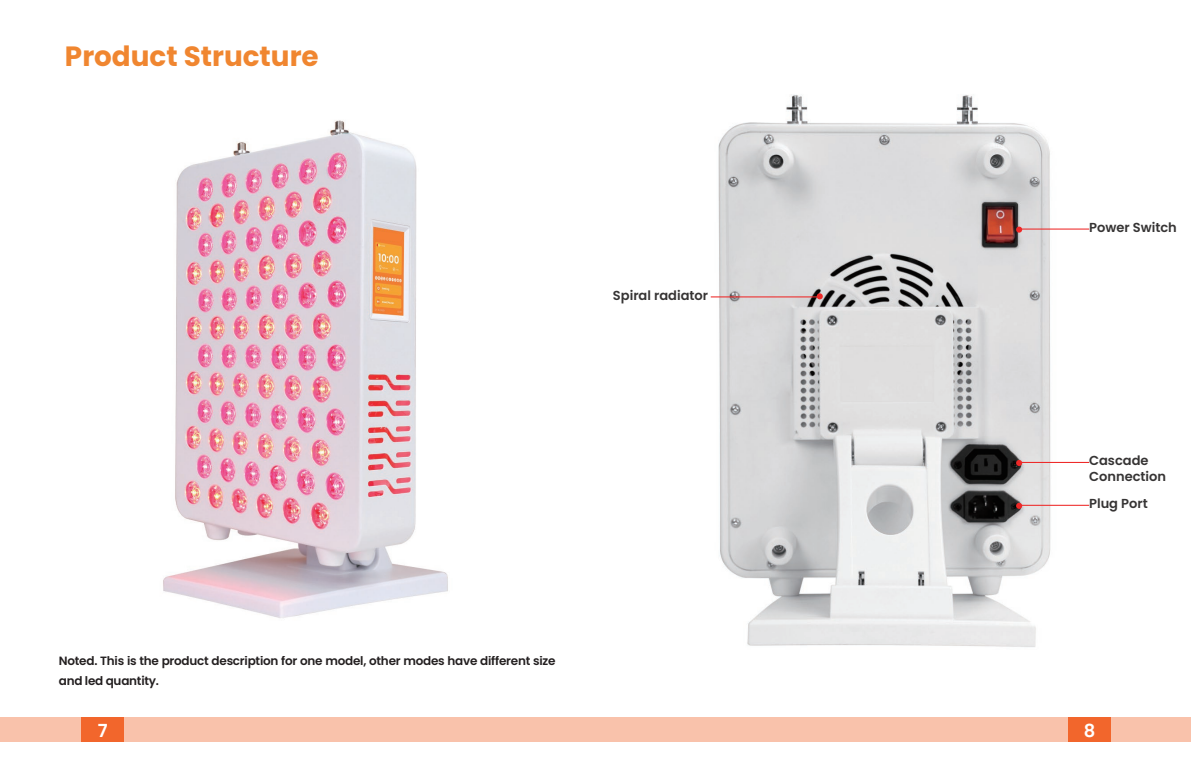
<style>
.page{position:relative;width:1191px;height:766px;background:#fff}
.page>*{position:absolute;margin:0;border:0;box-sizing:border-box;transform-origin:0 0}
.t1{font:700 27.75px "Poppins";color:#f08630}
.t2{font:600 18px "Poppins";color:#fff}
.t3{font:600 13.05px/15.6px "Poppins";color:#363434}
.t4{font:600 12px/19.5px "Poppins";letter-spacing:-.02em;color:#231f20}
</style>
<div class="page">
<div style="left:0;top:717px;width:1191px;height:25px;background:#f9c2ab"></div>
<div style="left:82px;top:717px;width:42px;height:25px;background:#f2662c"></div>
<img style="left:710px;top:94px;width:380px;height:553px">
<div style="left:1068px;top:717px;width:43px;height:25px;background:#f2662c"></div>
<svg style="left:816px;top:293px;width:7px;height:6px"></svg>
<hr style="left:710px;top:296px;width:110px;height:1px;background:#ee2928">
<svg style="left:1015px;top:459px;width:7px;height:7px"></svg>
<hr style="left:1018px;top:462px;width:71px;height:1px;background:#ee2928">
<svg style="left:1015px;top:502px;width:7px;height:7px"></svg>
<hr style="left:1018px;top:504px;width:71px;height:1px;background:#ee2928">
<svg style="left:1015px;top:226px;width:7px;height:7px"></svg>
<hr style="left:1018px;top:228px;width:71px;height:1px;background:#ee2928">
<img style="left:163px;top:120px;width:285px;height:498px">
<svg style="left:375px;top:217px;width:73px;height:41px"></svg>
<h1 class="t1" style="left:65px;top:40px;width:255px">Product Structure</h1>
<p class="t3" style="left:613px;top:288px;width:97px">Spiral radiator</p>
<p class="t4" style="left:59px;top:651px;width:498px">Noted. This is the product description for one model, other modes have different size and led quantity.</p>
<h2 class="t2" style="left:98px;top:719px;width:11px">7</h2>
<p class="t3" style="left:1089px;top:220px;width:89px">Power Switch</p>
<p class="t3" style="left:1089px;top:453px;width:78px">Cascade<br>Connection</p>
<p class="t3" style="left:1089px;top:496px;width:60px">Plug Port</p>
<h2 class="t2" style="left:1083px;top:719px;width:13px">8</h2>
</div>
